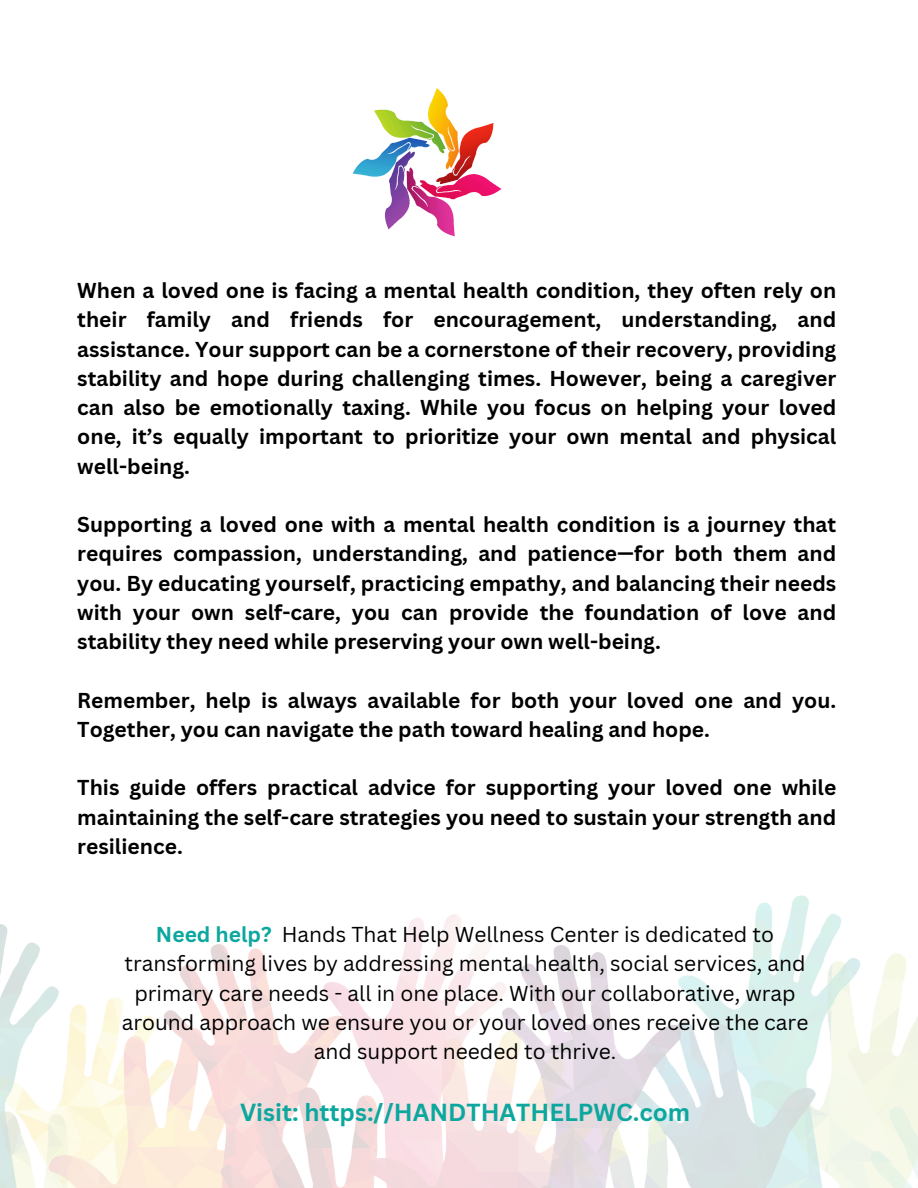
<style>
.page{position:relative;width:918px;height:1188px;background:#fff}
.page>*{position:absolute;margin:0;border:0;box-sizing:border-box;transform-origin:0 0}
.t1{font:700 24px "Canva Sans";color:#0ca79e}
.t2{font:700 21px/29.2px "Canva Sans";color:#000;text-align:justify}
.t3{font:21px/29.2px "Canva Sans";color:#000;text-align:center}
.s1{font-weight:700;color:#0ca79e}
</style>
<div class="page">
<img style="left:352px;top:88px;width:150px;height:149px">
<img style="left:0;top:895px;width:918px;height:293px">
<p class="t2" style="left:77px;top:275px;width:761px">When a loved one is facing a mental health condition, they often rely on their family and friends for encouragement, understanding, and assistance. Your support can be a cornerstone of their recovery, providing stability and hope during challenging times. However, being a caregiver can also be emotionally taxing. While you focus on helping your loved one, it’s equally important to prioritize your own mental and physical well-being.</p>
<h2 class="t2" style="left:77px;top:509px;width:761px">Supporting a loved one with a mental health condition is a journey that requires compassion, understanding, and patience—for both them and you. By educating yourself, practicing empathy, and balancing their needs with your own self-care, you can provide the foundation of love and stability they need while preserving your own well-being.</h2>
<h2 class="t2" style="left:77px;top:685px;width:761px">Remember, help is always available for both your loved one and you.<br>Together, you can navigate the path toward healing and hope.</h2>
<h2 class="t2" style="left:77px;top:773px;width:761px">This guide offers practical advice for supporting your loved one while maintaining the self-care strategies you need to sustain your strength and resilience.</h2>
<h2 class="t3" style="left:122px;top:919px;width:688px"><span class="s1">Need help?</span> Hands That Help Wellness Center is dedicated to transforming lives by addressing mental health, social services, and primary care needs - all in one place. With our collaborative, wrap around approach we ensure you or your loved ones receive the care</h2>
<p class="t3" style="left:314px;top:1036px;width:304px">and support needed to thrive.</p>
<p class="t1" style="left:240px;top:1095px;width:452px">Visit: https://HANDTHATHELPWC.com</p>
</div>
